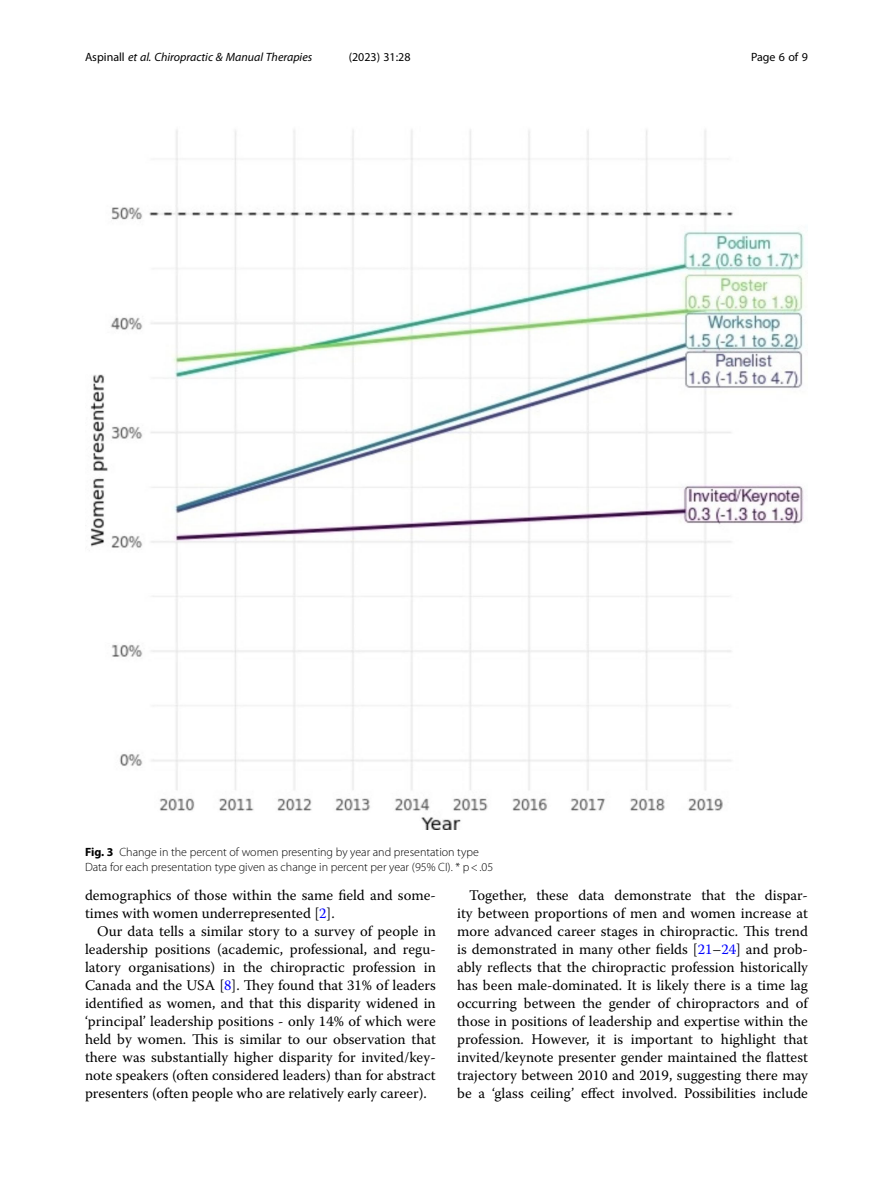
<style>
.page{position:relative;width:893px;height:1191px;background:#fff}
.page>*{position:absolute;margin:0;border:0;box-sizing:border-box;transform-origin:0 0}
.Body_Text_Indent{font:14.7px/18px "Warnock Pro";color:#000;text-align:justify}
.Figure_Caption{font:300 12px "Myriad Pro";color:#000}
.t1{font:italic 12px "Myriad Pro";color:#000}
.t2{font:12px "Myriad Pro";color:#000}
.s1{font-style:normal}
.s2{font-weight:700}
.s3{color:#00f}
</style>
<div class="page">
<img style="left:90px;top:129px;width:714px;height:700px">
<p class="t1" style="left:85px;top:50px;width:229px"><span class="s1">Aspinall</span> et al. Chiropractic &amp; Manual Therapies</p>
<p class="t2" style="left:349px;top:50px;width:63px">(2023) 31:28</p>
<p class="t2" style="left:751px;top:50px;width:58px">Page 6 of 9</p>
<p class="Figure_Caption" style="left:85px;top:845px;width:395px"><span class="s2">Fig. 3</span> Change in the percent of women presenting by year and presentation type</p>
<p class="Figure_Caption" style="left:85px;top:860px;width:410px">Data for each presentation type given as change in percent per year (95% CI). * p&lt;.05</p>
<p class="Body_Text_Indent" style="left:85px;top:886px;width:352px">demographics of those within the same field and some&shy;times with women underrepresented [<span class="s3">2</span>].</p>
<p class="Body_Text_Indent" style="left:85px;top:922px;width:352px;text-indent:12px">Our data tells a similar story to a survey of people in leadership positions (academic, professional, and regu&shy;latory organisations) in the chiropractic profession in Canada and the USA [<span class="s3">8</span>]. They found that 31% of leaders identified as women, and that this disparity widened in ‘principal’ leadership positions - only 14% of which were held by women. This is similar to our observation that there was substantially higher disparity for invited/key&shy;note speakers (often considered leaders) than for abstract presenters (often people who are relatively early career).</p>
<p class="Body_Text_Indent" style="left:457px;top:886px;width:352px;text-indent:12px">Together, these data demonstrate that the dispar&shy;ity between proportions of men and women increase at more advanced career stages in chiropractic. This trend is demonstrated in many other fields [<span class="s3">21</span>–<span class="s3">24</span>] and prob&shy;ably reflects that the chiropractic profession historically has been male-dominated. It is likely there is a time lag occurring between the gender of chiropractors and of those in positions of leadership and expertise within the profession. However, it is important to highlight that invited/keynote presenter gender maintained the flattest trajectory between 2010 and 2019, suggesting there may be a ‘glass ceiling’ effect involved. Possibilities include</p>
</div>
